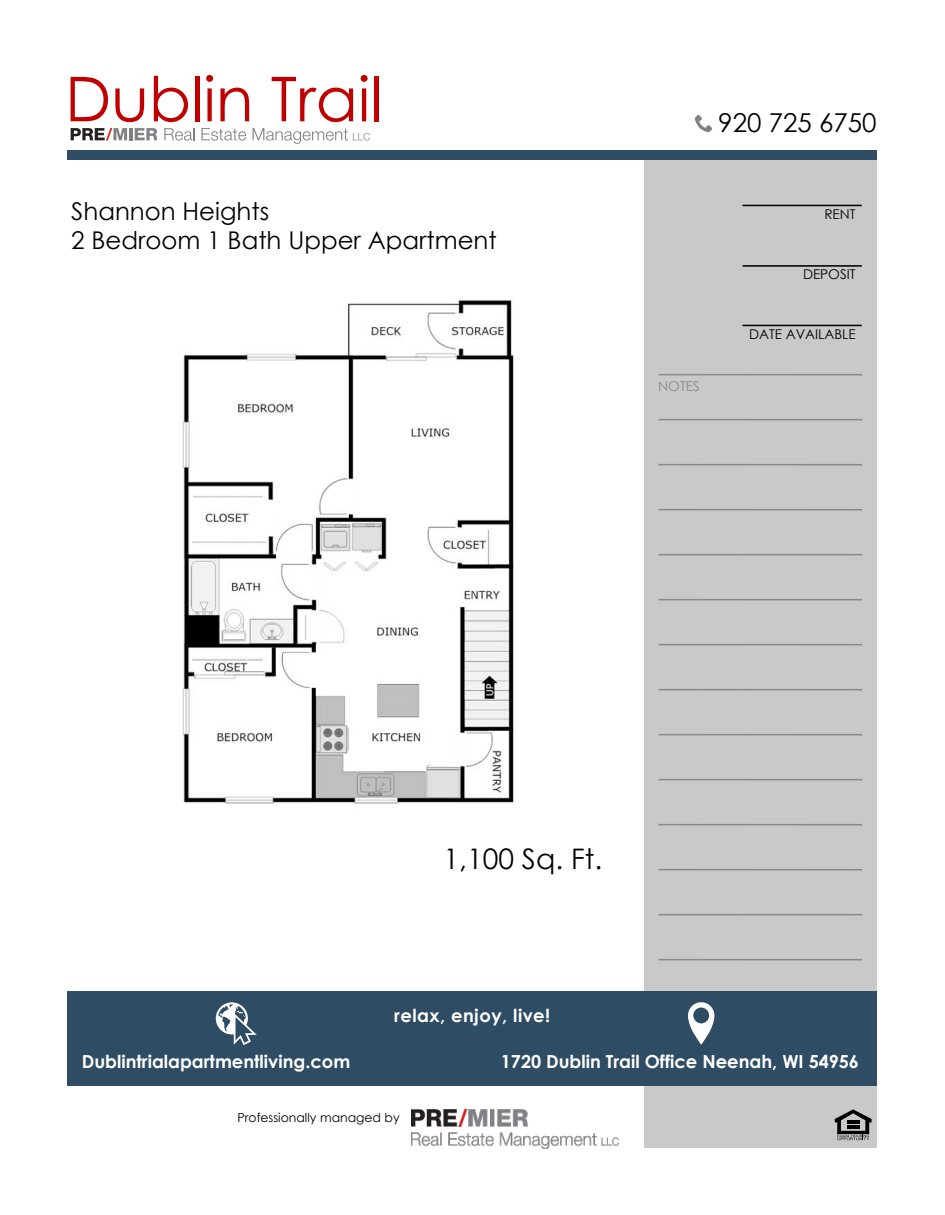
<style>
.page{position:relative;width:945px;height:1215px;background:#fff}
.page>*{position:absolute;margin:0;border:0;box-sizing:border-box;transform-origin:0 0}
.t1{font:61.8px "Century Gothic";color:#c00000}
.t2{font:28.35px "Century Gothic";color:#000}
.t3{font:25.95px "Century Gothic";color:#000}
.t4{font:24.45px/29.4px "Century Gothic";color:#000}
.t5{font:700 18px "Century Gothic";color:#fff}
.t6{font:700 18px "Century Gothic";letter-spacing:.025em;color:#fff}
.t7{font:13.5px "Century Gothic";color:#000}
.t8{font:13.5px "Century Gothic";color:#898989}
.t9{font:12.45px "Century Gothic";color:#000}
</style>
<div class="page">
<div style="left:644px;top:157px;width:233px;height:990px;background:#c9c9c9"></div>
<div style="left:67px;top:991px;width:810px;height:95px;background:#2e4d64"></div>
<img style="left:411px;top:1109px;width:207px;height:39px">
<svg style="left:216px;top:1002px;width:41px;height:43px"></svg>
<svg style="left:688px;top:1002px;width:26px;height:43px"></svg>
<svg style="left:835px;top:1109px;width:37px;height:31px"></svg>
<hr style="left:659px;top:374px;width:203px;height:1px;background:#898989">
<hr style="left:659px;top:419px;width:203px;height:1px;background:#898989">
<hr style="left:659px;top:464px;width:203px;height:1px;background:#898989">
<hr style="left:659px;top:509px;width:203px;height:1px;background:#898989">
<hr style="left:659px;top:554px;width:203px;height:1px;background:#898989">
<hr style="left:659px;top:599px;width:203px;height:1px;background:#898989">
<hr style="left:659px;top:644px;width:203px;height:1px;background:#898989">
<hr style="left:659px;top:689px;width:203px;height:1px;background:#898989">
<hr style="left:659px;top:734px;width:203px;height:1px;background:#898989">
<hr style="left:659px;top:779px;width:203px;height:1px;background:#898989">
<hr style="left:659px;top:824px;width:203px;height:1px;background:#898989">
<hr style="left:659px;top:869px;width:203px;height:1px;background:#898989">
<hr style="left:659px;top:914px;width:203px;height:1px;background:#898989">
<hr style="left:659px;top:959px;width:203px;height:1px;background:#898989">
<hr style="left:743px;top:325px;width:119px;height:1px;background:#000">
<hr style="left:743px;top:265px;width:119px;height:2px;background:#000">
<hr style="left:743px;top:205px;width:119px;height:1px;background:#000">
<div style="left:67px;top:150px;width:810px;height:10px;background:#2e4d64"></div>
<svg style="left:695px;top:115px;width:17px;height:17px"></svg>
<img style="left:182px;top:300px;width:332px;height:504px">
<svg style="left:71px;top:128px;width:56px;height:13px"></svg>
<hr style="left:129px;top:128px;width:4px;height:12px;background:#808184">
<svg style="left:135px;top:128px;width:22px;height:12px"></svg>
<svg style="left:164px;top:128px;width:30px;height:13px"></svg>
<svg style="left:201px;top:128px;width:45px;height:13px"></svg>
<svg style="left:253px;top:128px;width:117px;height:16px"></svg>
<h1 class="t1" style="left:65px;top:56px;width:319px">Dublin Trail</h1>
<h3 class="t4" style="left:71px;top:196px;width:427px">Shannon Heights<br>2 Bedroom 1 Bath Upper Apartment</h3>
<h3 class="t3" style="left:718px;top:105px;width:160px">920 725 6750</h3>
<p class="t8" style="left:658px;top:377px;width:43px">NOTES</p>
<p class="t7" style="left:824px;top:205px;width:33px">RENT</p>
<p class="t7" style="left:803px;top:265px;width:54px">DEPOSIT</p>
<p class="t7" style="left:749px;top:325px;width:108px">DATE AVAILABLE</p>
<h2 class="t2" style="left:444px;top:839px;width:160px">1,100 Sq. Ft.</h2>
<p class="t6" style="left:394px;top:1002px;width:158px">relax, enjoy, live!</p>
<p class="t5" style="left:82px;top:1048px;width:270px">Dublintrialapartmentliving.com</p>
<p class="t5" style="left:501px;top:1048px;width:360px">1720 Dublin Trail Office Neenah, WI 54956</p>
<p class="t9" style="left:237px;top:1109px;width:164px">Professionally managed by</p>
</div>
